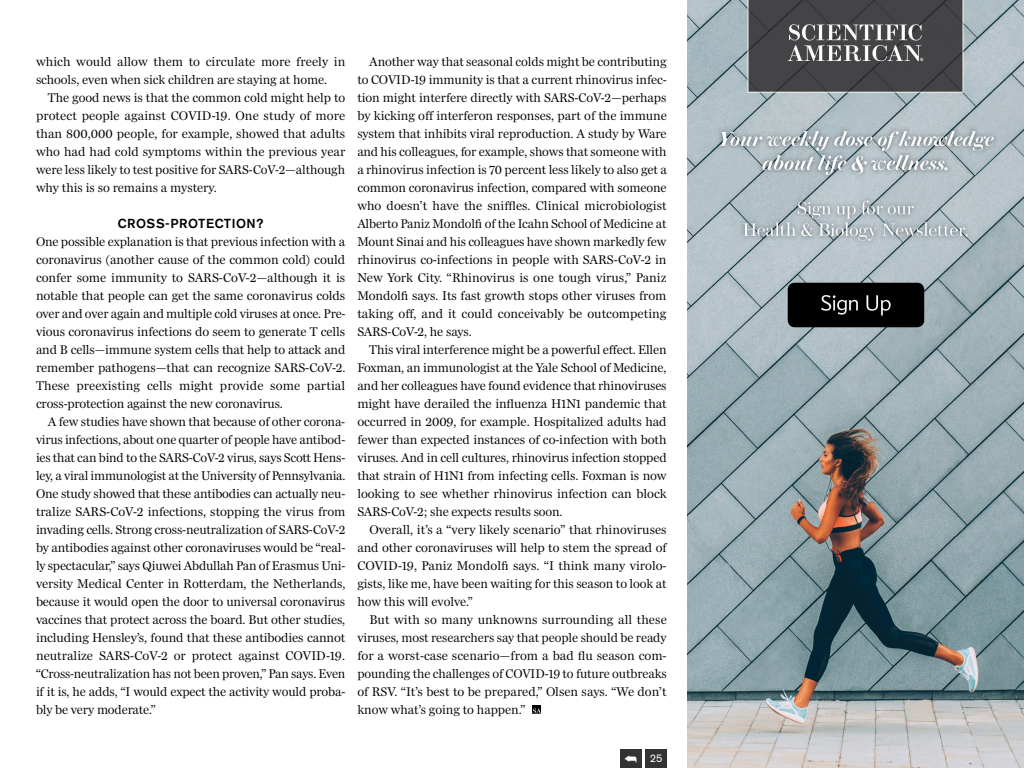
<style>
.page{position:relative;width:1024px;height:768px;background:#fff}
.page>*{position:absolute;margin:0;border:0;box-sizing:border-box;transform-origin:0 0}
.t1{font:13px/18px "Miller Daily One";letter-spacing:-.005em;color:#000;text-align:justify}
.t2{font:500 13px "Akzidenz Grotesk BE";letter-spacing:.04em;color:#000}
.t3{font:11px "Akzidenz Grotesk BE";color:#fff}
</style>
<div class="page">
<div style="left:532px;top:705px;width:9px;height:9px;background:#000"></div>
<svg style="left:533px;top:708px;width:8px;height:6px"></svg>
<div style="left:620px;top:749px;width:21px;height:19px;background:#333"></div>
<img style="left:687px;top:0;width:337px;height:768px">
<div style="left:646px;top:749px;width:21px;height:19px;background:#333"></div>
<p class="t1" style="left:36px;top:53px;width:311px">which would allow them to circulate more freely in schools, even when sick children are staying at home.</p>
<p class="t1" style="left:36px;top:89px;width:311px;text-indent:12px">The good news is that the common cold might help to protect people against COVID‑19. One study of more than 800,000 people, for example, showed that adults who had had cold symptoms within the previous year were less likely to test positive for SARS-CoV-2—although why this is so remains a mystery.</p>
<p class="t2" style="left:118px;top:215px;width:147px">CROSS-PROTECTION?</p>
<p class="t1" style="left:36px;top:233px;width:311px">One possible explanation is that previous infection with a coronavirus (another cause of the common cold) could confer some immunity to SARS-CoV-2—although it is notable that people can get the same coronavirus colds over and over again and multiple cold viruses at once. Pre&shy;vious coronavirus infections do seem to generate T cells and B cells—immune system cells that help to attack and remember pathogens—that can recognize SARS-CoV-2.<br>These preexisting cells might provide some partial cross-protection against the new coronavirus.</p>
<p class="t1" style="left:36px;top:413px;width:311px;text-indent:12px">A few studies have shown that because of other corona&shy;virus infections, about one quarter of people have antibod&shy;ies that can bind to the SARS-CoV-2 virus, says Scott Hens&shy;ley, a viral immunologist at the University of Pennsylvania.<br>One study showed that these antibodies can actually neu&shy;tralize SARS-CoV-2 infections, stopping the virus from invading cells. Strong cross-neutralization of SARS-CoV-2 by antibodies against other coronaviruses would be “real&shy;ly spectacular,” says Qiuwei Abdullah Pan of Erasmus Uni&shy;versity Medical Center in Rotterdam, the Netherlands, because it would open the door to universal coronavirus vaccines that protect across the board. But other studies, including Hensley’s, found that these antibodies cannot neutralize SARS-CoV-2 or protect against COVID-19. “Cross-neutralization has not been proven,” Pan says. Even if it is, he adds, “I would expect the activity would proba&shy;bly be very moderate.”</p>
<p class="t1" style="left:357px;top:53px;width:311px;text-indent:12px">Another way that seasonal colds might be contributing to COVID-19 immunity is that a current rhinovirus infec&shy;tion might interfere directly with SARS-CoV-2—perhaps by kicking off interferon responses, part of the immune system that inhibits viral reproduction. A study by Ware and his colleagues, for example, shows that someone with a rhinovirus infection is 70 percent less likely to also get a common coronavirus infection, compared with someone who doesn’t have the sniffles. Clinical microbiologist Alberto Paniz Mondolfi of the Icahn School of Medicine at Mount Sinai and his colleagues have shown markedly few rhinovirus co-infections in people with SARS-CoV-2 in New York City. “Rhinovirus is one tough virus,” Paniz Mondolfi says. Its fast growth stops other viruses from taking off, and it could conceivably be outcompeting SARS-CoV-2, he says.</p>
<p class="t1" style="left:357px;top:341px;width:311px;text-indent:12px">This viral interference might be a powerful effect. Ellen Foxman, an immunologist at the Yale School of Medicine, and her colleagues have found evidence that rhinoviruses might have derailed the influenza H1N1 pandemic that occurred in 2009, for example. Hospitalized adults had fewer than expected instances of co-infection with both viruses. And in cell cultures, rhinovirus infection stopped that strain of H1N1 from infecting cells. Foxman is now looking to see whether rhinovirus infection can block SARS-CoV-2; she expects results soon.</p>
<p class="t1" style="left:357px;top:521px;width:312px;text-indent:12px">Overall, it’s a “very likely scenario” that rhinoviruses and other coronaviruses will help to stem the spread of COVID-19, Paniz Mondolfi says. “I think many virolo&shy;gists, like me, have been waiting for this season to look at how this will evolve.”</p>
<p class="t1" style="left:357px;top:611px;width:311px;text-indent:12px">But with so many unknowns surrounding all these viruses, most researchers say that people should be ready for a worst-case scenario—from a bad flu season com&shy;pounding the challenges of COVID-19 to future outbreaks of RSV. “It’s best to be prepared,” Olsen says. “We don’t know what’s going to happen.”</p>
<p class="t3" style="left:650px;top:752px;width:14px">25</p>
</div>
